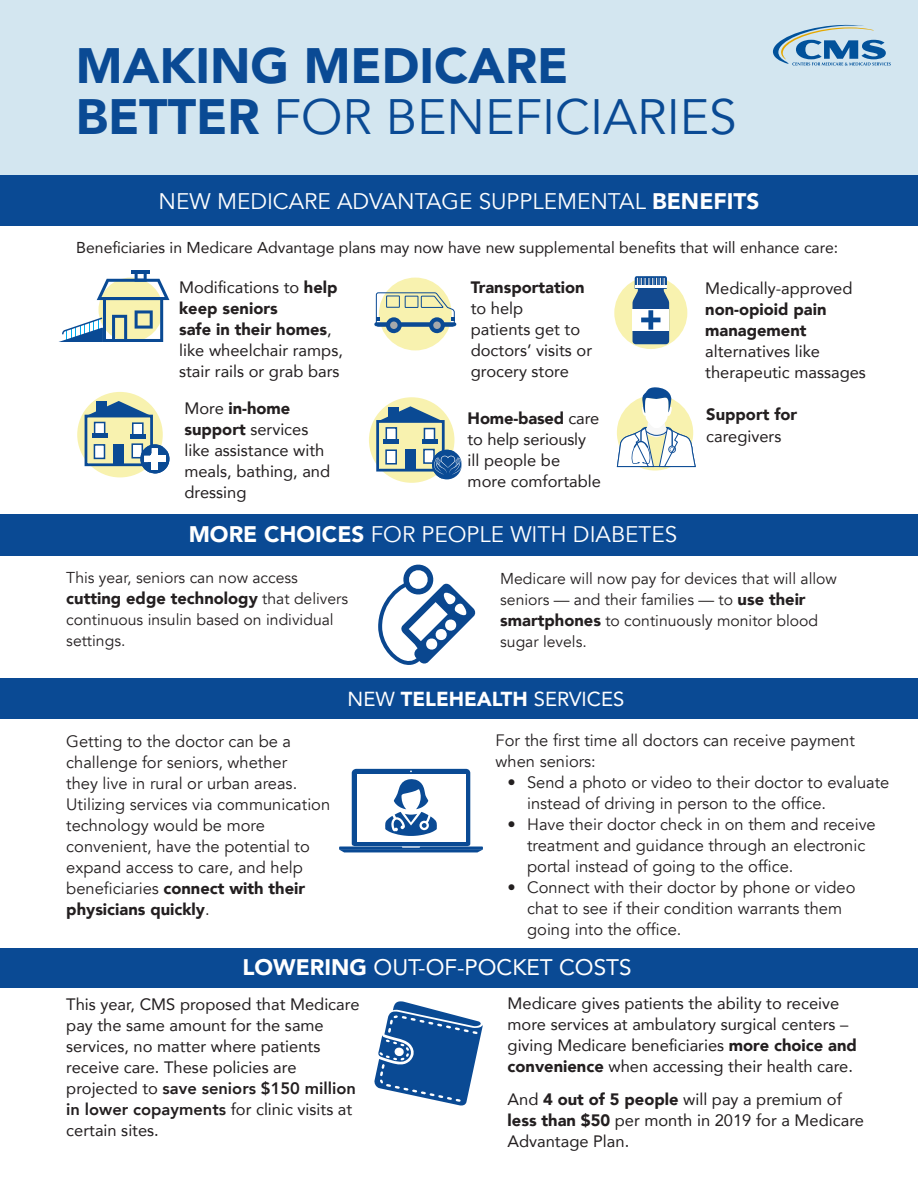
<style>
.page{position:relative;width:918px;height:1188px;background:#fff}
.page>*{position:absolute;margin:0;border:0;box-sizing:border-box;transform-origin:0 0}
.t1{font:900 49.65px/50.8px "Avenir";color:#0a4a94}
.t2{font:22.5px "Avenir";color:#fff}
.t3{font:22.5px "Avenir";color:#fff}
.t4{font:20.25px "Avenir";color:#fff}
.t5{font:16.5px/21px "Avenir";color:#231f20}
.t6{font:16.5px/21px "Avenir";color:#231f20}
.t7{font:900 16.5px/21px "Avenir";color:#231f20}
.t8{font:15.75px/21px "Avenir";color:#231f20}
.t9{font:15.75px "Avenir";color:#231f20}
.s1{font-weight:400}
.s2{font-weight:900}
.s3{font-weight:400;font-size:15.75px}
.s4{font-weight:900;font-size:16.5px}
.s5{font-weight:800}
</style>
<div class="page">
<div style="left:0;top:0;width:918px;height:221px;background:#d3e6f0"></div>
<svg style="left:773px;top:25px;width:118px;height:41px"></svg>
<div style="left:0;top:514px;width:918px;height:42px;background:#0a4a94"></div>
<div style="left:0;top:175px;width:918px;height:51px;background:#0a4a94"></div>
<div style="left:0;top:678px;width:918px;height:41px;background:#0a4a94"></div>
<svg style="left:59px;top:271px;width:110px;height:71px"></svg>
<div style="left:77px;top:392px;width:86px;height:85px;background:#f8f2af;border-radius:50%"></div>
<div style="left:85px;top:415px;width:68px;height:51px;border:3px solid #0a4a94"></div>
<div style="left:94px;top:422px;width:11px;height:15px;background:#fff;border:2px solid #0a4a94"></div>
<div style="left:132px;top:443px;width:11px;height:15px;background:#fff;border:2px solid #0a4a94"></div>
<svg style="left:86px;top:401px;width:66px;height:15px"></svg>
<div style="left:113px;top:444px;width:11px;height:21px;background:#0a4a94"></div>
<hr style="left:92px;top:434px;width:15px;height:4px;background:#0a4a94">
<div style="left:132px;top:422px;width:12px;height:15px;background:#fff;border:2px solid #0a4a94"></div>
<hr style="left:130px;top:434px;width:15px;height:4px;background:#0a4a94">
<div style="left:94px;top:444px;width:11px;height:15px;background:#fff;border:2px solid #0a4a94"></div>
<svg style="left:140px;top:444px;width:30px;height:29px"></svg>
<div style="left:97px;top:402px;width:10px;height:10px;background:#0a4a94"></div>
<svg style="left:616px;top:387px;width:80px;height:80px"></svg>
<svg style="left:378px;top:564px;width:98px;height:101px"></svg>
<hr style="left:339px;top:847px;width:144px;height:3px;background:#0a4a94">
<svg style="left:340px;top:769px;width:142px;height:83px"></svg>
<div style="left:379px;top:278px;width:73px;height:72px;background:#f8f2af;border-radius:50%"></div>
<svg style="left:375px;top:292px;width:80px;height:42px"></svg>
<div style="left:390px;top:321px;width:8px;height:8px;background:#a6a8ab;border-radius:50%"></div>
<div style="left:614px;top:277px;width:73px;height:72px;background:#f8f2af;border-radius:50%"></div>
<svg style="left:633px;top:276px;width:36px;height:68px;background:#6388b3"></svg>
<hr style="left:635px;top:285px;width:32px;height:3px;background:#fff">
<div style="left:369px;top:397px;width:85px;height:86px;background:#f8f2af;border-radius:50%"></div>
<div style="left:376px;top:420px;width:69px;height:52px;border:3px solid #0a4a94"></div>
<div style="left:386px;top:427px;width:11px;height:15px;background:#fff;border:2px solid #0a4a94"></div>
<div style="left:423px;top:449px;width:12px;height:15px;background:#fff;border:2px solid #0a4a94"></div>
<svg style="left:378px;top:406px;width:65px;height:15px"></svg>
<div style="left:405px;top:450px;width:10px;height:20px;background:#0a4a94"></div>
<hr style="left:384px;top:439px;width:15px;height:4px;background:#0a4a94">
<div style="left:424px;top:428px;width:11px;height:15px;background:#fff;border:2px solid #0a4a94"></div>
<hr style="left:422px;top:440px;width:15px;height:4px;background:#0a4a94">
<div style="left:385px;top:449px;width:12px;height:16px;background:#fff;border:2px solid #0a4a94"></div>
<div style="left:388px;top:407px;width:11px;height:10px;background:#0a4a94"></div>
<svg style="left:432px;top:450px;width:30px;height:29px"></svg>
<div style="left:0;top:948px;width:918px;height:39px;background:#0a4a94"></div>
<svg style="left:374px;top:1001px;width:109px;height:105px"></svg>
<h1 class="t1" style="left:76px;top:39px;width:662px">MAKING MEDICARE<br>BETTER <span class="s1">FOR BENEFICIARIES</span></h1>
<h2 class="t2" style="left:159px;top:187px;width:602px">NEW MEDICARE ADVANTAGE SUPPLEMENTAL <span class="s2">BENEFITS</span></h2>
<p class="t9" style="left:76px;top:235px;width:763px">Beneficiaries in Medicare Advantage plans may now have new supplemental benefits that will enhance care:</p>
<p class="t5" style="left:179px;top:276px;width:165px">Modifications to <span class="s2">help keep seniors<br>safe in their homes</span>, like wheelchair ramps, stair rails or grab bars</p>
<p class="t7" style="left:471px;top:276px;width:115px">Transportation</p>
<p class="t5" style="left:705px;top:277px;width:149px">Medically-approved</p>
<p class="t7" style="left:705px;top:298px;width:123px">non-opioid pain management</p>
<p class="t5" style="left:705px;top:340px;width:162px">alternatives like therapeutic massages</p>
<p class="t5" style="left:471px;top:297px;width:123px">to help<br>patients get to doctors’ visits or grocery store</p>
<p class="t5" style="left:184px;top:397px;width:147px">More <span class="s2">in-home support</span> services like assistance with meals, bathing, and dressing</p>
<p class="t5" style="left:468px;top:407px;width:135px"><span class="s2">Home-based</span> care to help seriously ill people be more comfortable</p>
<p class="t7" style="left:706px;top:404px;width:92px">Support for</p>
<p class="t5" style="left:706px;top:425px;width:77px">caregivers</p>
<h2 class="t2" style="left:189px;top:521px;width:490px"><span class="s2">MORE CHOICES</span> FOR PEOPLE WITH DIABETES</h2>
<p class="t8" style="left:66px;top:567px;width:233px">This year, seniors can now access</p>
<p class="t7" style="left:66px;top:587px;width:283px">cutting edge technology <span class="s3">that delivers</span></p>
<p class="t8" style="left:66px;top:609px;width:269px">continuous insulin based on individual settings.</p>
<p class="t8" style="left:500px;top:569px;width:338px">Medicare will now pay for devices that will allow seniors — and their families — to <span class="s4">use their smartphones</span> to continuously monitor blood sugar levels.</p>
<p class="t4" style="left:348px;top:682px;width:278px">NEW <span class="s2">TELEHEALTH</span> SERVICES</p>
<p class="t6" style="left:66px;top:731px;width:265px">Getting to the doctor can be a challenge for seniors, whether<br>they live in rural or urban areas.<br>Utilizing services via communication technology would be more convenient, have the potential to expand access to care, and help beneficiaries <span class="s2">connect with their physicians quickly</span>.</p>
<p class="t6" style="left:496px;top:730px;width:361px">For the first time all doctors can receive payment when seniors:</p>
<p class="t6" style="left:527px;top:772px;width:364px;text-indent:-20px">• Send a photo or video to their doctor to evaluate instead of driving in person to the office.</p>
<p class="t6" style="left:527px;top:814px;width:350px;text-indent:-20px">• Have their doctor check in on them and receive treatment and guidance through an electronic portal instead of going to the office.</p>
<p class="t6" style="left:527px;top:877px;width:330px;text-indent:-20px">• Connect with their doctor by phone or video chat to see if their condition warrants them going into the office.</p>
<h2 class="t3" style="left:242px;top:949px;width:391px"><span class="s2">LOWERING</span> OUT-OF-POCKET COSTS</h2>
<p class="t5" style="left:66px;top:994px;width:295px">This year, CMS proposed that Medicare pay the same amount for the same services, no matter where patients receive care. These policies are projected to <span class="s5">save seniors $150 million in lower copayments</span> for clinic visits at certain sites.</p>
<p class="t5" style="left:508px;top:992px;width:351px">Medicare gives patients the ability to receive more services at ambulatory surgical centers – giving Medicare beneficiaries <span class="s2">more choice and convenience</span> when accessing their health care.</p>
<p class="t5" style="left:508px;top:1088px;width:358px">And <span class="s2">4 out of 5 people</span> will pay a premium of <span class="s2">less than $50</span> per month in 2019 for a Medicare<br>Advantage Plan.</p>
</div>
